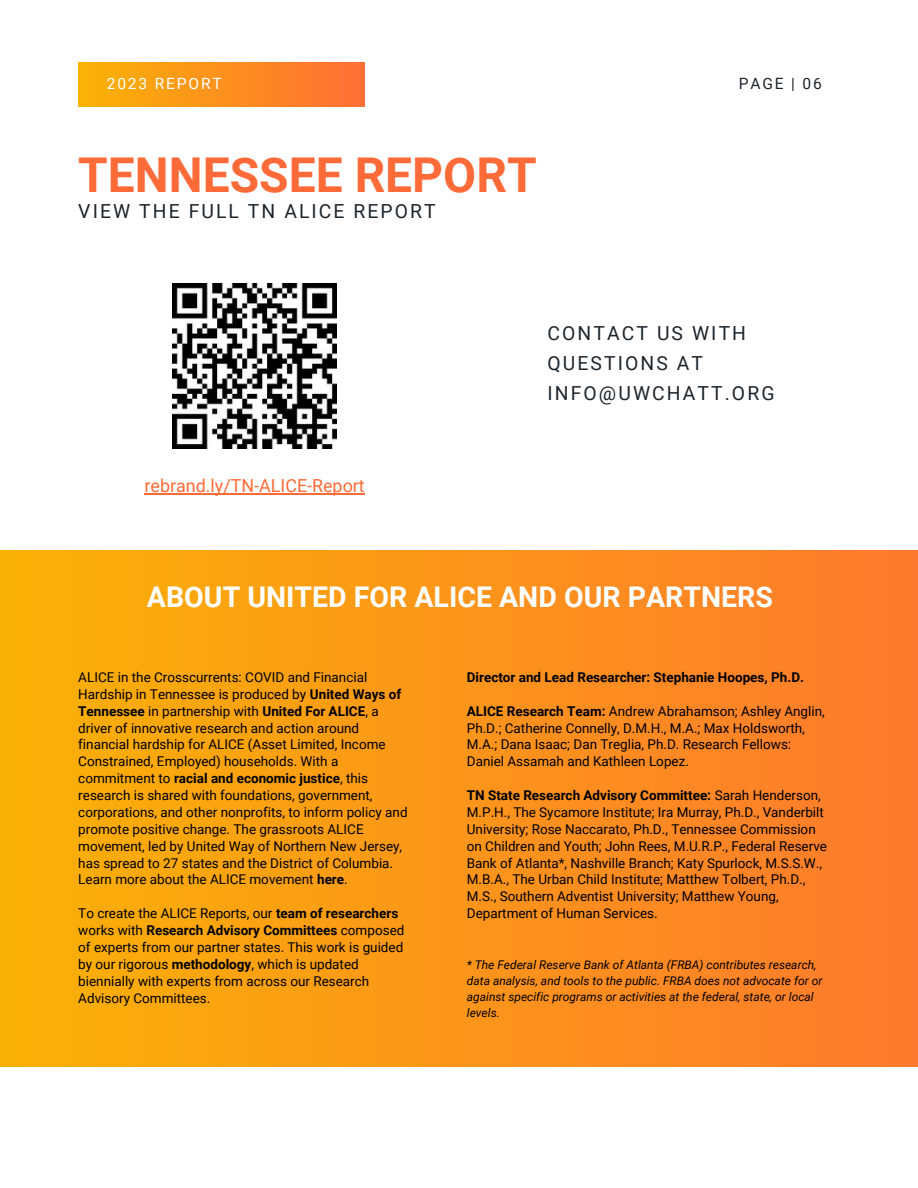
<style>
.page{position:relative;width:918px;height:1188px;background:#fff}
.page>*{position:absolute;margin:0;border:0;box-sizing:border-box;transform-origin:0 0}
.t1{font:700 48px "Roboto";color:#ff6b38}
.t2{font:700 28.5px "Roboto";color:#fff}
.t3{font:19.35px/30.3px "Roboto";letter-spacing:.11em;color:#1d252c}
.t4{font:17.85px "Roboto";color:#ff6b38}
.t5{font:15.6px "Roboto";letter-spacing:.12em;color:#fff}
.t6{font:15.6px "Roboto";letter-spacing:.12em;color:#1d252c}
.t7{font:13.5px/16.8px "Roboto";color:#000}
.t8{font:700 13.5px "Roboto";color:#000}
.t9{font:italic 12px/15.8px "Roboto";color:#000}
.s1{font-weight:700}
</style>
<div class="page">
<div style="left:78px;top:62px;width:286px;height:44px;background:linear-gradient(to right,#fab305,#ff6f35)"></div>
<img style="left:172px;top:284px;width:164px;height:164px">
<hr style="left:144px;top:494px;width:221px;height:1px;background:#ff6b38">
<div style="left:0;top:551px;width:918px;height:516px;background:linear-gradient(to right,#fab106,#fe7a2e)"></div>
<p class="t5" style="left:107px;top:74px;width:117px">2023 REPORT</p>
<p class="t6" style="left:739px;top:75px;width:85px">PAGE | 06</p>
<p class="t1" style="left:78px;top:147px;width:460px">TENNESSEE REPORT</p>
<p class="t3" style="left:78px;top:196px;width:359px">VIEW THE FULL TN ALICE REPORT</p>
<p class="t4" style="left:144px;top:476px;width:222px">rebrand.ly/TN-ALICE-Report</p>
<p class="t3" style="left:548px;top:318px;width:228px">CONTACT US WITH<br>QUESTIONS AT<br>INFO@UWCHATT.ORG</p>
<p class="t2" style="left:147px;top:581px;width:628px">ABOUT UNITED FOR ALICE AND OUR PARTNERS</p>
<p class="t7" style="left:78px;top:669px;width:324px">ALICE in the Crosscurrents: COVID and Financial Hardship in Tennessee is produced by <span class="s1">United Ways of Tennessee</span> in partnership with <span class="s1">United For ALICE</span>, a driver of innovative research and action around</p>
<p class="t7" style="left:78px;top:736px;width:309px">financial hardship for ALICE (Asset Limited, Income<br>Constrained, Employed) households. With a</p>
<p class="t7" style="left:78px;top:770px;width:331px">commitment to <span class="s1">racial and economic justice</span>, this research is shared with foundations, government, corporations, and other nonprofits, to inform policy and promote positive change. The grassroots ALICE movement, led by United Way of Northern New Jersey, has spread to 27 states and the District of Columbia.<br>Learn more about the ALICE movement <span class="s1">here</span>.</p>
<p class="t7" style="left:78px;top:905px;width:328px">To create the ALICE Reports, our <span class="s1">team of researchers </span>works with <span class="s1">Research Advisory Committees</span> composed of experts from our partner states. This work is guided by our rigorous <span class="s1">methodology</span>, which is updated biennially with experts from across our Research Advisory Committees.</p>
<p class="t8" style="left:467px;top:669px;width:339px">Director and Lead Researcher: Stephanie Hoopes, Ph.D.</p>
<p class="t7" style="left:467px;top:703px;width:360px"><span class="s1">ALICE Research Team:</span> Andrew Abrahamson; Ashley Anglin,<br>Ph.D.; Catherine Connelly, D.M.H., M.A.; Max Holdsworth,<br>M.A.; Dana Isaac; Dan Treglia, Ph.D. Research Fellows:</p>
<p class="t7" style="left:467px;top:753px;width:224px">Daniel Assamah and Kathleen Lopez.</p>
<p class="t7" style="left:467px;top:787px;width:362px"><span class="s1">TN State Research Advisory Committee:</span> Sarah Henderson, M.P.H., The Sycamore Institute; Ira Murray, Ph.D., Vanderbilt University; Rose Naccarato, Ph.D., Tennessee Commission on Children and Youth; John Rees, M.U.R.P., Federal Reserve Bank of Atlanta*, Nashville Branch; Katy Spurlock, M.S.S.W., M.B.A., The Urban Child Institute; Matthew Tolbert, Ph.D., M.S., Southern Adventist University; Matthew Young, Department of Human Services.</p>
<p class="t9" style="left:467px;top:957px;width:357px">* The Federal Reserve Bank of Atlanta (FRBA) contributes research, data analysis, and tools to the public. FRBA does not advocate for or against specific programs or activities at the federal, state, or local levels.</p>
</div>
